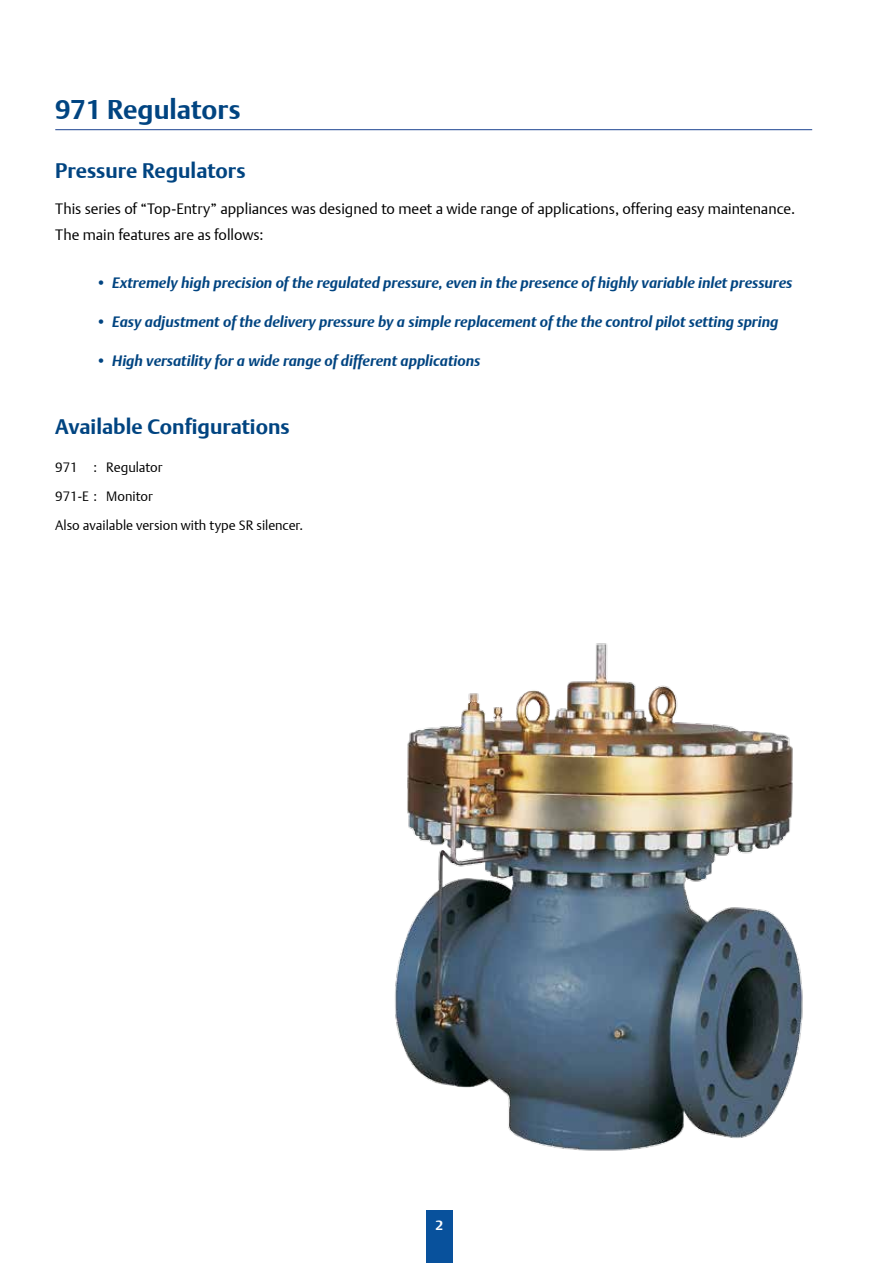
<style>
.page{position:relative;width:893px;height:1263px;background:#fff}
.page>*{position:absolute;margin:0;border:0;box-sizing:border-box;transform-origin:0 0}
.t1{font:700 27px "DTL Argo T";color:#004481}
.t2{font:700 21px "DTL Argo T";color:#004481}
.t3{font:italic 700 15px "DTL Argo T";color:#004481}
.t4{font:15px/26.5px "DTL Argo T Light";color:#000}
.t5{font:13.5px/29px "DTL Argo T Light";color:#000}
.t6{font:700 13.5px "DTL Argo T";color:#fff}
</style>
<div class="page">
<div style="left:426px;top:1210px;width:26px;height:53px;background:#08519c"></div>
<hr style="left:55px;top:129px;width:757px;height:1px;background:#1b4391">
<img style="left:395px;top:643px;width:408px;height:508px">
<h1 class="t1" style="left:55px;top:94px;width:187px">971 Regulators</h1>
<h2 class="t2" style="left:55px;top:158px;width:192px">Pressure Regulators</h2>
<p class="t4" style="left:55px;top:195px;width:741px">This series of “Top-Entry” appliances was designed to meet a wide range of applications, offering easy maintenance.<br>The main features are as follows:</p>
<p class="t3" style="left:96px;top:274px;width:698px">• Extremely high precision of the regulated pressure, even in the presence of highly variable inlet pressures</p>
<p class="t3" style="left:96px;top:313px;width:684px">• Easy adjustment of the delivery pressure by a simple replacement of the the control pilot setting spring</p>
<p class="t3" style="left:96px;top:352px;width:386px">• High versatility for a wide range of different applications</p>
<h2 class="t2" style="left:55px;top:414px;width:236px">Available Configurations</h2>
<p class="t5" style="left:55px;top:452px;width:249px">971 : Regulator<br>971-E : Monitor<br>Also available version with type SR silencer.</p>
<p class="t6" style="left:436px;top:1217px;width:9px">2</p>
</div>
